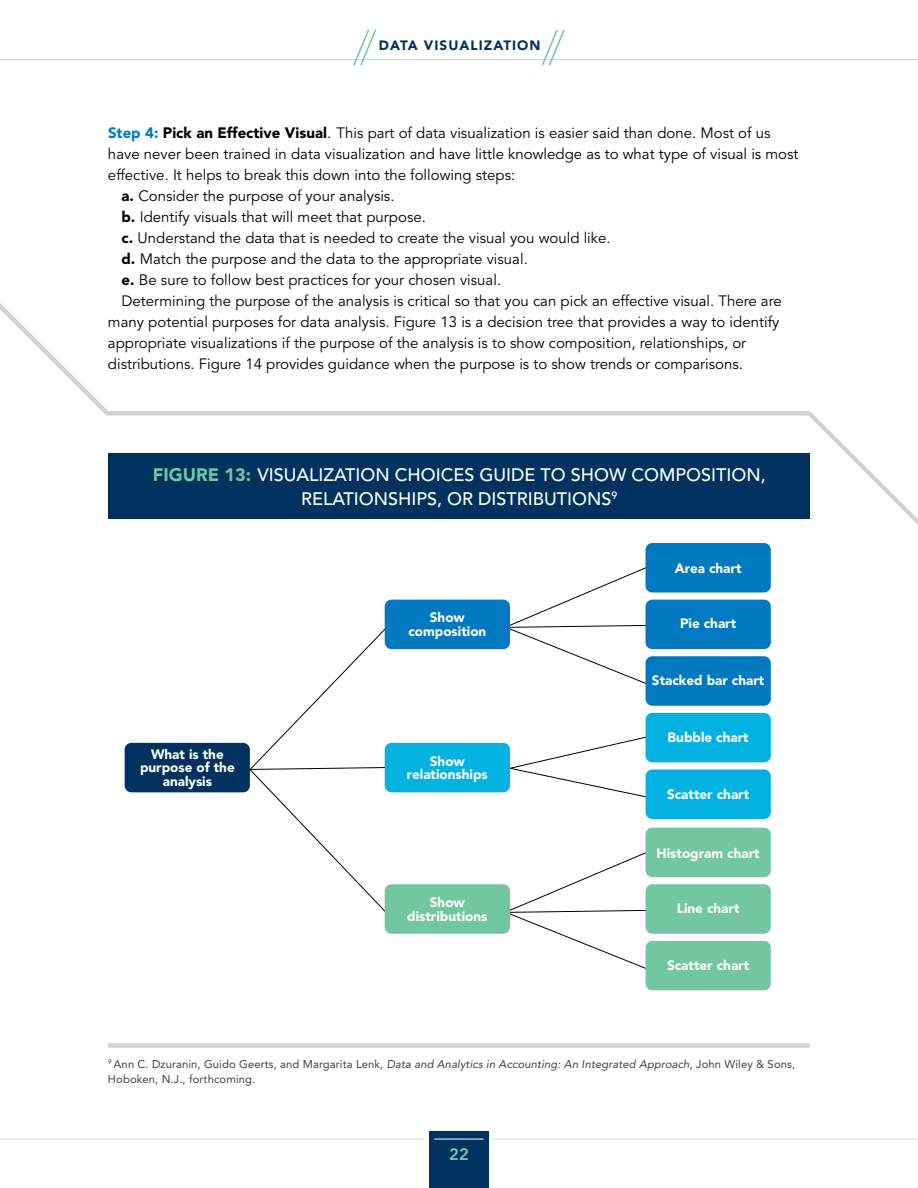
<style>
.page{position:relative;width:918px;height:1188px;background:#fff}
.page>*{position:absolute;margin:0;border:0;box-sizing:border-box;transform-origin:0 0}
.t1{font:500 18px/24px "Avenir LT Std";color:#fff;text-align:center}
.t2{font:800 16.5px "Avenir LT Std";color:#72c6a1}
.t3{font:15px "Avenir LT Std";color:#000}
.t4{font:900 13.5px/13.5px "Avenir LT Std";color:#fff;text-align:center}
.t5{font:900 13.5px "Avenir LT Std";letter-spacing:.08em;color:#003260}
.t6{font:11.25px/15px "Avenir LT Std";letter-spacing:.01em;color:#414042}
.s1{font-weight:900;color:#0079c1}
.s2{font-weight:900}
.s3{font-weight:900;color:#72c6a1}
.s4{font-style:italic}
</style>
<div class="page">
<div style="left:429px;top:1131px;width:60px;height:57px;background:#003260"></div>
<hr style="left:434px;top:1139px;width:50px;height:1px;background:#fff">
<hr style="left:0;top:1139px;width:424px;height:1px;background:#d5d2d5">
<hr style="left:494px;top:1139px;width:424px;height:1px;background:#d5d2d5">
<hr style="left:0;top:59px;width:918px;height:1px;background:#d5d2d5">
<svg style="left:353px;top:29px;width:24px;height:37px"></svg>
<svg style="left:541px;top:29px;width:24px;height:37px"></svg>
<svg style="left:0;top:303px;width:918px;height:258px"></svg>
<div style="left:108px;top:453px;width:702px;height:66px;background:#003260"></div>
<div style="left:108px;top:1043px;width:702px;height:5px;background:#d5d2d5"></div>
<svg style="left:236px;top:620px;width:158px;height:296px"></svg>
<svg style="left:507px;top:848px;width:152px;height:126px"></svg>
<svg style="left:499px;top:563px;width:160px;height:126px"></svg>
<svg style="left:499px;top:734px;width:160px;height:66px"></svg>
<div style="left:646px;top:543px;width:125px;height:49px;background:#0079c1;border-radius:7px"></div>
<div style="left:646px;top:828px;width:125px;height:49px;background:#72c6a1;border-radius:7px"></div>
<div style="left:646px;top:600px;width:125px;height:49px;background:#0079c1;border-radius:7px"></div>
<div style="left:385px;top:600px;width:125px;height:49px;background:#0079c1;border-radius:7px"></div>
<div style="left:646px;top:884px;width:125px;height:50px;background:#72c6a1;border-radius:7px"></div>
<div style="left:385px;top:884px;width:125px;height:50px;background:#72c6a1;border-radius:7px"></div>
<div style="left:646px;top:713px;width:125px;height:49px;background:#04b2e2;border-radius:7px"></div>
<div style="left:385px;top:743px;width:125px;height:49px;background:#04b2e2;border-radius:7px"></div>
<div style="left:125px;top:743px;width:125px;height:49px;background:#003260;border-radius:7px"></div>
<div style="left:646px;top:656px;width:125px;height:50px;background:#0079c1;border-radius:7px"></div>
<div style="left:646px;top:941px;width:125px;height:49px;background:#72c6a1;border-radius:7px"></div>
<div style="left:646px;top:770px;width:125px;height:49px;background:#04b2e2;border-radius:7px"></div>
<p class="t5" style="left:379px;top:37px;width:163px">DATA VISUALIZATION</p>
<p class="t3" style="left:108px;top:124px;width:664px"><span class="s1">Step 4:</span> <span class="s2">Pick an Effective Visual</span>. This part of data visualization is easier said than done. Most of us</p>
<p class="t3" style="left:108px;top:145px;width:692px">have never been trained in data visualization and have little knowledge as to what type of visual is most</p>
<p class="t3" style="left:108px;top:166px;width:409px">effective. It helps to break this down into the following steps:</p>
<p class="t3" style="left:121px;top:187px;width:275px"><span class="s2">a.</span> Consider the purpose of your analysis.</p>
<p class="t3" style="left:121px;top:208px;width:306px"><span class="s2">b.</span> Identify visuals that will meet that purpose.</p>
<p class="t3" style="left:121px;top:229px;width:491px"><span class="s2">c.</span> Understand the data that is needed to create the visual you would like.</p>
<p class="t3" style="left:121px;top:250px;width:408px"><span class="s2">d.</span> Match the purpose and the data to the appropriate visual.</p>
<p class="t3" style="left:121px;top:271px;width:381px"><span class="s2">e.</span> Be sure to follow best practices for your chosen visual.</p>
<p class="t3" style="left:121px;top:292px;width:662px">Determining the purpose of the analysis is critical so that you can pick an effective visual. There are</p>
<p class="t3" style="left:108px;top:313px;width:673px">many potential purposes for data analysis. Figure 13 is a decision tree that provides a way to identify</p>
<p class="t3" style="left:108px;top:334px;width:640px">appropriate visualizations if the purpose of the analysis is to show composition, relationships, or</p>
<p class="t3" style="left:108px;top:355px;width:636px">distributions. Figure 14 provides guidance when the purpose is to show trends or comparisons.</p>
<p class="t1" style="left:153px;top:463px;width:614px"><span class="s3">FIGURE 13:</span> VISUALIZATION CHOICES GUIDE TO SHOW COMPOSITION,<br>RELATIONSHIPS, OR DISTRIBUTIONS<sup>9</sup></p>
<p class="t4" style="left:140px;top:747px;width:96px">What is the purpose of the analysis</p>
<p class="t4" style="left:408px;top:611px;width:79px">Show composition</p>
<p class="t4" style="left:407px;top:754px;width:83px">Show relationships</p>
<p class="t4" style="left:407px;top:896px;width:82px">Show distributions</p>
<p class="t4" style="left:675px;top:561px;width:68px">Area chart</p>
<p class="t4" style="left:680px;top:617px;width:58px">Pie chart</p>
<p class="t4" style="left:652px;top:674px;width:114px">Stacked bar chart</p>
<p class="t4" style="left:668px;top:731px;width:83px">Bubble chart</p>
<p class="t4" style="left:667px;top:788px;width:84px">Scatter chart</p>
<p class="t4" style="left:657px;top:846px;width:105px">Histogram chart</p>
<p class="t4" style="left:677px;top:902px;width:64px">Line chart</p>
<p class="t4" style="left:667px;top:959px;width:84px">Scatter chart</p>
<p class="t6" style="left:108px;top:1057px;width:689px"><sup>9</sup> Ann C. Dzuranin, Guido Geerts, and Margarita Lenk, <span class="s4">Data and Analytics in Accounting: An Integrated Approach</span>, John Wiley &amp; Sons,<br>Hoboken, N.J., forthcoming.</p>
<p class="t2" style="left:449px;top:1145px;width:21px">22</p>
</div>
